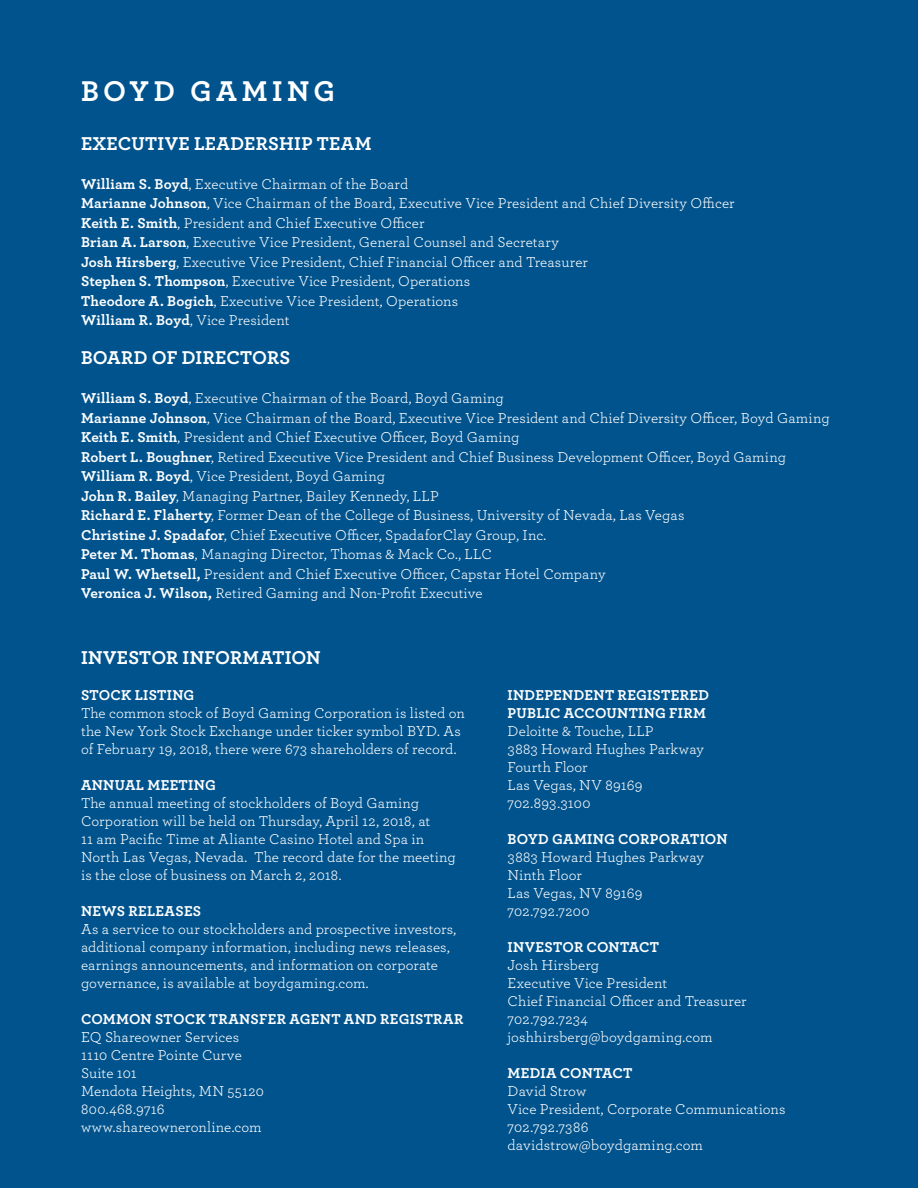
<style>
.page{position:relative;width:918px;height:1188px;background:#00538d}
.page>*{position:absolute;margin:0;border:0;box-sizing:border-box;transform-origin:0 0}
.t1{font:700 30px "Archer";letter-spacing:.145em;color:#fff}
.t2{font:700 19.5px "Archer";letter-spacing:.015em;color:#fff}
.t3{font:15px/18px "Archer";letter-spacing:.005em;color:#fff}
.t4{font:700 15px/18px "Archer";letter-spacing:.015em;color:#fff}
.s1{font-weight:700}
</style>
<div class="page">
<p class="t1" style="left:81px;top:67px;width:256px">BOYD GAMING</p>
<p class="t2" style="left:81px;top:128px;width:292px">EXECUTIVE LEADERSHIP TEAM</p>
<p class="t3" style="left:81px;top:174px;width:329px"><span class="s1">William S. Boyd</span>, Executive Chairman of the Board</p>
<p class="t3" style="left:81px;top:194px;width:655px"><span class="s1">Marianne Johnson</span>, Vice Chairman of the Board, Executive Vice President and Chief Diversity Officer</p>
<p class="t3" style="left:81px;top:213px;width:345px"><span class="s1">Keith E. Smith</span>, President and Chief Executive Officer</p>
<p class="t3" style="left:81px;top:233px;width:480px"><span class="s1">Brian A. Larson</span>, Executive Vice President, General Counsel and Secretary</p>
<p class="t3" style="left:81px;top:252px;width:508px"><span class="s1">Josh Hirsberg</span>, Executive Vice President, Chief Financial Officer and Treasurer</p>
<p class="t3" style="left:81px;top:272px;width:391px"><span class="s1">Stephen S. Thompson</span>, Executive Vice President, Operations</p>
<p class="t3" style="left:81px;top:291px;width:379px"><span class="s1">Theodore A. Bogich</span>, Executive Vice President, Operations</p>
<p class="t3" style="left:81px;top:311px;width:210px"><span class="s1">William R. Boyd</span>, Vice President</p>
<p class="t2" style="left:81px;top:343px;width:211px">BOARD OF DIRECTORS</p>
<p class="t3" style="left:81px;top:389px;width:424px"><span class="s1">William S. Boyd</span>, Executive Chairman of the Board, Boyd Gaming</p>
<p class="t3" style="left:81px;top:408px;width:750px"><span class="s1">Marianne Johnson</span>, Vice Chairman of the Board, Executive Vice President and Chief Diversity Officer, Boyd Gaming</p>
<p class="t3" style="left:81px;top:428px;width:440px"><span class="s1">Keith E. Smith</span>, President and Chief Executive Officer, Boyd Gaming</p>
<p class="t3" style="left:81px;top:447px;width:707px"><span class="s1">Robert L. Boughner</span>, Retired Executive Vice President and Chief Business Development Officer, Boyd Gaming</p>
<p class="t3" style="left:81px;top:467px;width:306px"><span class="s1">William R. Boyd</span>, Vice President, Boyd Gaming</p>
<p class="t3" style="left:81px;top:486px;width:359px"><span class="s1">John R. Bailey</span>, Managing Partner, Bailey Kennedy, LLP</p>
<p class="t3" style="left:81px;top:506px;width:605px"><span class="s1">Richard E. Flaherty</span>, Former Dean of the College of Business, University of Nevada, Las Vegas</p>
<p class="t3" style="left:81px;top:525px;width:467px"><span class="s1">Christine J. Spadafor</span>, Chief Executive Officer, SpadaforClay Group, Inc.</p>
<p class="t3" style="left:81px;top:545px;width:412px"><span class="s1">Peter M. Thomas</span>, Managing Director, Thomas &amp; Mack Co., LLC</p>
<p class="t3" style="left:81px;top:564px;width:526px"><span class="s1">Paul W. Whetsell,</span> President and Chief Executive Officer, Capstar Hotel Company</p>
<p class="t3" style="left:81px;top:584px;width:403px"><span class="s1">Veronica J. Wilson,</span> Retired Gaming and Non-Profit Executive</p>
<p class="t2" style="left:81px;top:642px;width:241px">INVESTOR INFORMATION</p>
<p class="t4" style="left:81px;top:685px;width:115px">STOCK LISTING</p>
<p class="t3" style="left:81px;top:703px;width:385px">The common stock of Boyd Gaming Corporation is listed on the New York Stock Exchange under ticker symbol BYD. As of February 19, 2018, there were 673 shareholders of record.</p>
<p class="t4" style="left:81px;top:775px;width:136px">ANNUAL MEETING</p>
<p class="t3" style="left:81px;top:793px;width:376px">The annual meeting of stockholders of Boyd Gaming Corporation will be held on Thursday, April 12, 2018, at<br>11 am Pacific Time at Aliante Casino Hotel and Spa in North Las Vegas, Nevada. The record date for the meeting is the close of business on March 2, 2018.</p>
<p class="t4" style="left:81px;top:901px;width:122px">NEWS RELEASES</p>
<p class="t3" style="left:81px;top:919px;width:377px">As a service to our stockholders and prospective investors, additional company information, including news releases, earnings announcements, and information on corporate governance, is available at boydgaming.com.</p>
<p class="t4" style="left:81px;top:1009px;width:384px">COMMON STOCK TRANSFER AGENT AND REGISTRAR</p>
<p class="t3" style="left:81px;top:1027px;width:160px">EQ Shareowner Services</p>
<p class="t3" style="left:81px;top:1045px;width:162px">1110 Centre Pointe Curve</p>
<p class="t3" style="left:81px;top:1063px;width:57px">Suite 101</p>
<p class="t3" style="left:81px;top:1081px;width:184px">Mendota Heights, MN 55120</p>
<p class="t3" style="left:81px;top:1099px;width:85px">800.468.9716</p>
<p class="t3" style="left:81px;top:1117px;width:182px">www.shareowneronline.com</p>
<p class="t4" style="left:508px;top:685px;width:203px">INDEPENDENT REGISTERED<br>PUBLIC ACCOUNTING FIRM</p>
<p class="t3" style="left:508px;top:721px;width:148px">Deloitte &amp; Touche, LLP</p>
<p class="t3" style="left:508px;top:739px;width:198px">3883 Howard Hughes Parkway</p>
<p class="t3" style="left:508px;top:757px;width:82px">Fourth Floor</p>
<p class="t3" style="left:508px;top:775px;width:136px">Las Vegas, NV 89169</p>
<p class="t3" style="left:508px;top:793px;width:84px">702.893.3100</p>
<p class="t4" style="left:508px;top:829px;width:222px">BOYD GAMING CORPORATION</p>
<p class="t3" style="left:508px;top:847px;width:198px">3883 Howard Hughes Parkway</p>
<p class="t3" style="left:508px;top:865px;width:76px">Ninth Floor</p>
<p class="t3" style="left:508px;top:883px;width:136px">Las Vegas, NV 89169</p>
<p class="t3" style="left:508px;top:901px;width:84px">702.792.7200</p>
<p class="t4" style="left:508px;top:937px;width:153px">INVESTOR CONTACT</p>
<p class="t3" style="left:508px;top:955px;width:93px">Josh Hirsberg</p>
<p class="t3" style="left:508px;top:973px;width:161px">Executive Vice President</p>
<p class="t3" style="left:508px;top:991px;width:240px">Chief Financial Officer and Treasurer</p>
<p class="t3" style="left:508px;top:1009px;width:82px">702.792.7234</p>
<p class="t3" style="left:508px;top:1027px;width:206px">joshhirsberg@boydgaming.com</p>
<p class="t4" style="left:508px;top:1063px;width:126px">MEDIA CONTACT</p>
<p class="t3" style="left:508px;top:1081px;width:80px">David Strow</p>
<p class="t3" style="left:508px;top:1099px;width:279px">Vice President, Corporate Communications</p>
<p class="t3" style="left:508px;top:1117px;width:82px">702.792.7386</p>
<p class="t3" style="left:508px;top:1135px;width:197px">davidstrow@boydgaming.com</p>
</div>
